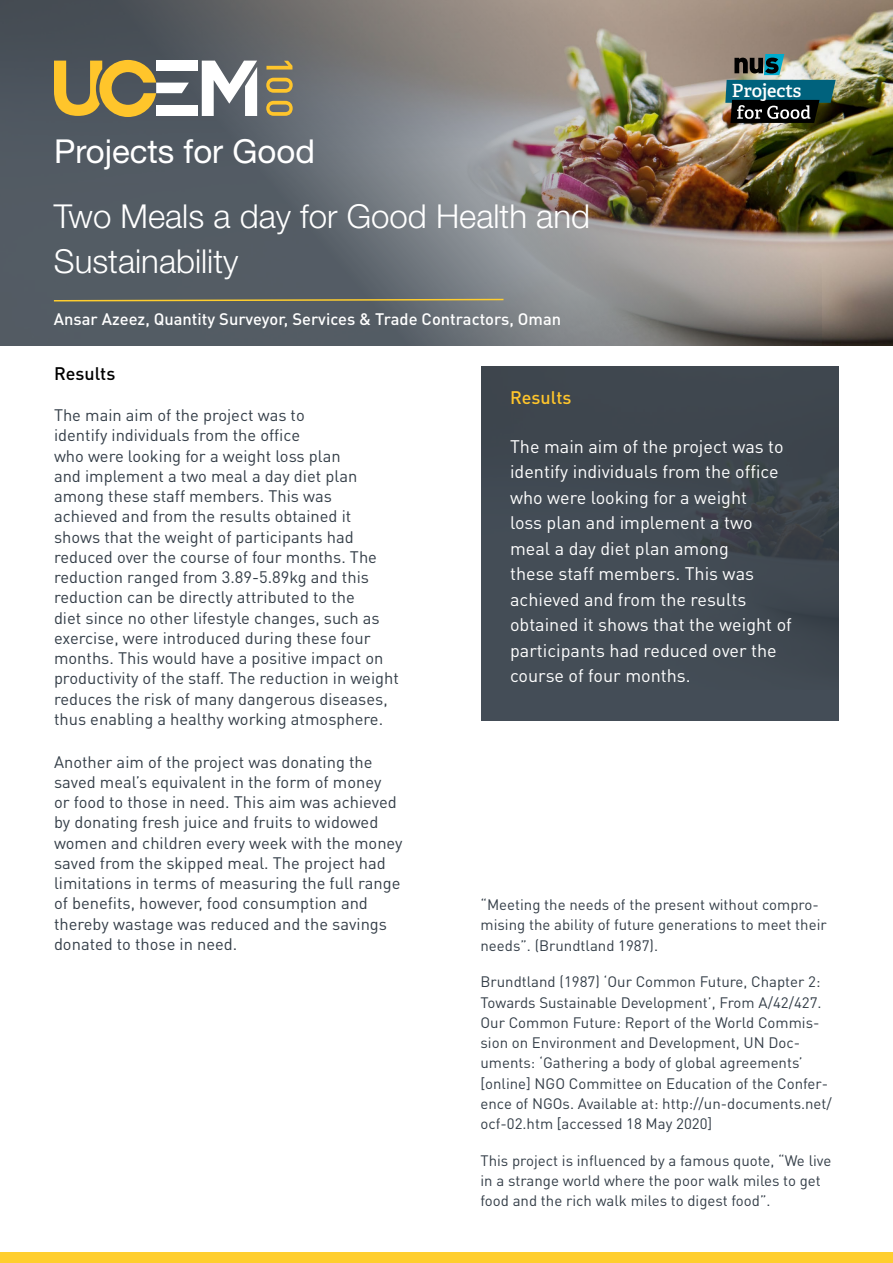
<style>
.page{position:relative;width:893px;height:1263px;background:#fff}
.page>*{position:absolute;margin:0;border:0;box-sizing:border-box;transform-origin:0 0}
.t1{font:300 33px/45px "Helvetica Neue LT Pro";color:#fff}
.t2{font:33px "Helvetica Neue LT Pro";color:#fff}
.t3{font:600 18.15px "Adelle";letter-spacing:-.005em;color:#fff}
.Paragraph{font:18px/25.5px "DINOT";color:#fff}
.t4{font:500 18px "DINOT";color:#000}
.title_2{font:500 18px "DINOT";color:#ffc52b}
.title_2-2{font:16.5px/20.2px "DINOT";color:#343e48}
.t5{font:500 16.5px "DINOT";color:#fff}
.title_2-3{font:15px/20.2px "DINOT";color:#343e48}
</style>
<div class="page">
<div style="left:0;top:1253px;width:893px;height:10px;background:#ffce2e"></div>
<img style="left:821px;top:0;width:72px;height:345px">
<img style="left:0;top:0;width:821px;height:345px">
<img style="left:725px;top:54px;width:111px;height:69px">
<svg style="left:202px;top:61px;width:55px;height:55px"></svg>
<div style="left:156px;top:61px;width:42px;height:10px;background:#fff"></div>
<svg style="left:54px;top:60px;width:135px;height:57px;background:#a39058"></svg>
<div style="left:156px;top:105px;width:42px;height:11px;background:#fff"></div>
<svg style="left:266px;top:61px;width:26px;height:9px"></svg>
<svg style="left:266px;top:78px;width:27px;height:15px"></svg>
<svg style="left:266px;top:101px;width:27px;height:15px"></svg>
<div style="left:481px;top:366px;width:358px;height:354px;background:#414a53"></div>
<svg style="left:52px;top:298px;width:453px;height:4px;background:#978a53"></svg>
<p class="t2" style="left:54px;top:131px;width:262px">Projects for Good</p>
<p class="t1" style="left:54px;top:193px;width:538px">Two Meals a day for Good Health and<br>Sustainability</p>
<p class="t5" style="left:54px;top:308px;width:509px">Ansar Azeez, Quantity Surveyor, Services &amp; Trade Contractors, Oman</p>
<p class="t3" style="left:732px;top:79px;width:71px">Projects</p>
<p class="t4" style="left:54px;top:361px;width:63px">Results</p>
<p class="title_2-2" style="left:54px;top:404px;width:346px">The main aim of the project was to<br>identify individuals from the office<br>who were looking for a weight loss plan<br>and implement a two meal a day diet plan among these staff members. This was achieved and from the results obtained it shows that the weight of participants had reduced over the course of four months. The reduction ranged from 3.89-5.89kg and this reduction can be directly attributed to the<br>diet since no other lifestyle changes, such as exercise, were introduced during these four months. This would have a positive impact on productivity of the staff. The reduction in weight reduces the risk of many dangerous diseases, thus enabling a healthy working atmosphere.</p>
<p class="title_2-2" style="left:54px;top:751px;width:350px">Another aim of the project was donating the saved meal’s equivalent in the form of money<br>or food to those in need. This aim was achieved by donating fresh juice and fruits to widowed women and children every week with the money saved from the skipped meal. The project had limitations in terms of measuring the full range of benefits, however, food consumption and thereby wastage was reduced and the savings donated to those in need.</p>
<p class="title_2" style="left:510px;top:386px;width:63px">Results</p>
<p class="Paragraph" style="left:510px;top:433px;width:283px">The main aim of the project was to identify individuals from the office who were looking for a weight<br>loss plan and implement a two meal a day diet plan among<br>these staff members. This was achieved and from the results obtained it shows that the weight of participants had reduced over the course of four months.</p>
<p class="title_2-3" style="left:480px;top:894px;width:348px">“Meeting the needs of the present without compro&shy;mising the ability of future generations to meet their needs”. (Brundtland 1987).</p>
<p class="title_2-3" style="left:480px;top:971px;width:353px">Brundtland (1987) ‘Our Common Future, Chapter 2:<br>Towards Sustainable Development’, From A/42/427.<br>Our Common Future: Report of the World Commis&shy;sion on Environment and Development, UN Doc&shy;uments: ‘Gathering a body of global agreements’ [online] NGO Committee on Education of the Confer&shy;ence of NGOs. Available at: http://un-documents.net/ ocf-02.htm [accessed 18 May 2020]</p>
<p class="title_2-3" style="left:480px;top:1150px;width:352px">This project is influenced by a famous quote, “We live in a strange world where the poor walk miles to get food and the rich walk miles to digest food”.</p>
</div>
